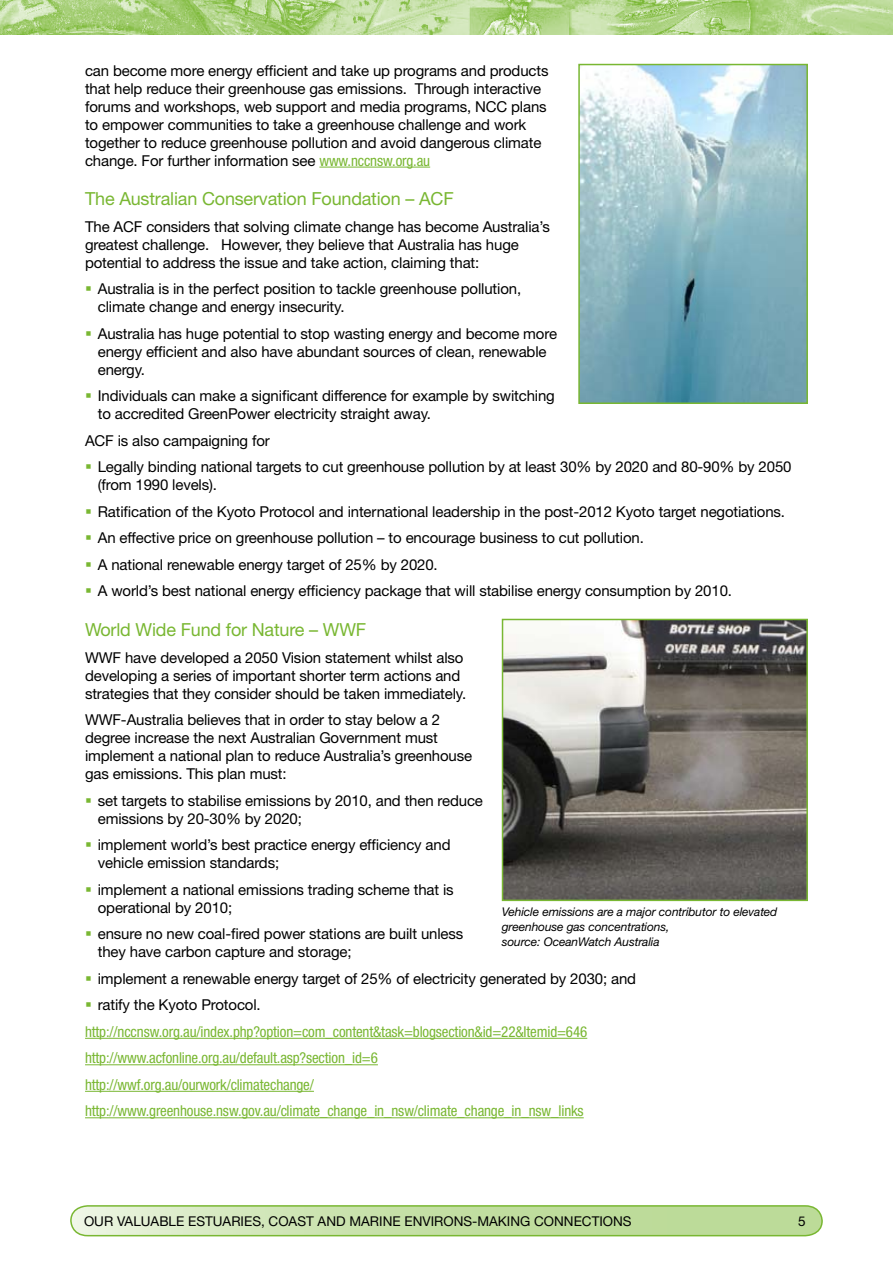
<style>
.page{position:relative;width:893px;height:1263px;background:#fff}
.page>*{position:absolute;margin:0;border:0;box-sizing:border-box;transform-origin:0 0}
.t1{font:18px "Helvetica Neue";letter-spacing:-.01em;color:#79b732}
.t2{font:15px/18px "Helvetica Neue";letter-spacing:-.01em;color:#000}
.t3{font:condensed 15px/26.5px "Helvetica Neue";letter-spacing:-.01em;color:#79b732}
.t4{font:13.5px "Helvetica Neue";color:#000}
.t5{font:italic 12px/15px "Helvetica Neue";letter-spacing:-.01em;color:#000}
.s1{font-stretch:condensed;color:#79b732}
.s2{color:#79b732}
.s3{font-stretch:normal;color:#000}
</style>
<div class="page">
<svg style="left:70px;top:1205px;width:753px;height:32px"></svg>
<img style="left:0;top:0;width:893px;height:34px">
<hr style="left:319px;top:167px;width:111px;height:1px;background:#79b732">
<hr style="left:85px;top:1038px;width:502px;height:1px;background:#79b732">
<hr style="left:85px;top:1064px;width:293px;height:1px;background:#79b732">
<hr style="left:85px;top:1091px;width:229px;height:1px;background:#79b732">
<hr style="left:85px;top:1117px;width:499px;height:1px;background:#79b732">
<img style="left:581px;top:67px;width:224px;height:334px">
<div style="left:578px;top:64px;width:230px;height:340px;border:2px solid #79b732"></div>
<img style="left:505px;top:622px;width:300px;height:276px">
<div style="left:502px;top:619px;width:306px;height:282px;border:2px solid #79b732"></div>
<p class="t2" style="left:85px;top:61px;width:465px">can become more energy efficient and take up programs and products that help reduce their greenhouse gas emissions. Through interactive forums and workshops, web support and media programs, NCC plans to empower communities to take a greenhouse challenge and work together to reduce greenhouse pollution and avoid dangerous climate change. For further information see <span class="s1">www.nccnsw.org.au</span></p>
<p class="t1" style="left:85px;top:188px;width:370px">The Australian Conservation Foundation – ACF</p>
<p class="t2" style="left:85px;top:217px;width:466px">The ACF considers that solving climate change has become Australia’s greatest challenge. However, they believe that Australia has huge potential to address the issue and take action, claiming that:</p>
<p class="t2" style="left:98px;top:280px;width:425px;text-indent:-13px"><span class="s2">▪</span> Australia is in the perfect position to tackle greenhouse pollution, climate change and energy insecurity.</p>
<p class="t2" style="left:98px;top:324px;width:461px;text-indent:-13px"><span class="s2">▪</span> Australia has huge potential to stop wasting energy and become more energy efficient and also have abundant sources of clean, renewable energy.</p>
<p class="t2" style="left:98px;top:387px;width:459px;text-indent:-13px"><span class="s2">▪</span> Individuals can make a significant difference for example by switching to accredited GreenPower electricity straight away.</p>
<p class="t2" style="left:85px;top:431px;width:186px">ACF is also campaigning for</p>
<p class="t2" style="left:98px;top:458px;width:695px;text-indent:-13px"><span class="s2">▪</span> Legally binding national targets to cut greenhouse pollution by at least 30% by 2020 and 80-90% by 2050 (from 1990 levels).</p>
<p class="t2" style="left:85px;top:502px;width:702px"><span class="s2">▪</span> Ratification of the Kyoto Protocol and international leadership in the post-2012 Kyoto target negotiations.</p>
<p class="t2" style="left:85px;top:529px;width:560px"><span class="s2">▪</span> An effective price on greenhouse pollution – to encourage business to cut pollution.</p>
<p class="t2" style="left:85px;top:555px;width:354px"><span class="s2">▪</span> A national renewable energy target of 25% by 2020.</p>
<p class="t2" style="left:85px;top:582px;width:648px"><span class="s2">▪</span> A world’s best national energy efficiency package that will stabilise energy consumption by 2010.</p>
<p class="t1" style="left:85px;top:619px;width:283px">World Wide Fund for Nature – WWF</p>
<p class="t2" style="left:85px;top:648px;width:383px">WWF have developed a 2050 Vision statement whilst also developing a series of important shorter term actions and strategies that they consider should be taken immediately.</p>
<p class="t2" style="left:85px;top:711px;width:389px">WWF-Australia believes that in order to stay below a 2 degree increase the next Australian Government must implement a national plan to reduce Australia’s greenhouse gas emissions. This plan must:</p>
<p class="t2" style="left:98px;top:791px;width:387px;text-indent:-13px"><span class="s2">▪</span> set targets to stabilise emissions by 2010, and then reduce emissions by 20-30% by 2020;</p>
<p class="t2" style="left:98px;top:836px;width:354px;text-indent:-13px"><span class="s2">▪</span> implement world’s best practice energy efficiency and vehicle emission standards;</p>
<p class="t2" style="left:98px;top:880px;width:357px;text-indent:-13px"><span class="s2">▪</span> implement a national emissions trading scheme that is operational by 2010;</p>
<p class="t2" style="left:98px;top:925px;width:367px;text-indent:-13px"><span class="s2">▪</span> ensure no new coal-fired power stations are built unless they have carbon capture and storage;</p>
<p class="t2" style="left:85px;top:969px;width:553px"><span class="s2">▪</span> implement a renewable energy target of 25% of electricity generated by 2030; and</p>
<p class="t3" style="left:85px;top:991px;width:504px">▪ <span class="s3">ratify the Kyoto Protocol. </span>http://nccnsw.org.au/index.php?option=com_content&amp;task=blogsection&amp;id=22&amp;Itemid=646 http://www.acfonline.org.au/default.asp?section_id=6 http://wwf.org.au/ourwork/climatechange/ http://www.greenhouse.nsw.gov.au/climate_change_in_nsw/climate_change_in_nsw_links</p>
<p class="t5" style="left:502px;top:904px;width:277px">Vehicle emissions are a major contributor to elevated greenhouse gas concentrations,<br>source: OceanWatch Australia</p>
<p class="t4" style="left:84px;top:1213px;width:549px">OUR VALUABLE ESTUARIES, COAST AND MARINE ENVIRONS-MAKING CONNECTIONS</p>
<p class="t4" style="left:798px;top:1213px;width:9px">5</p>
</div>
